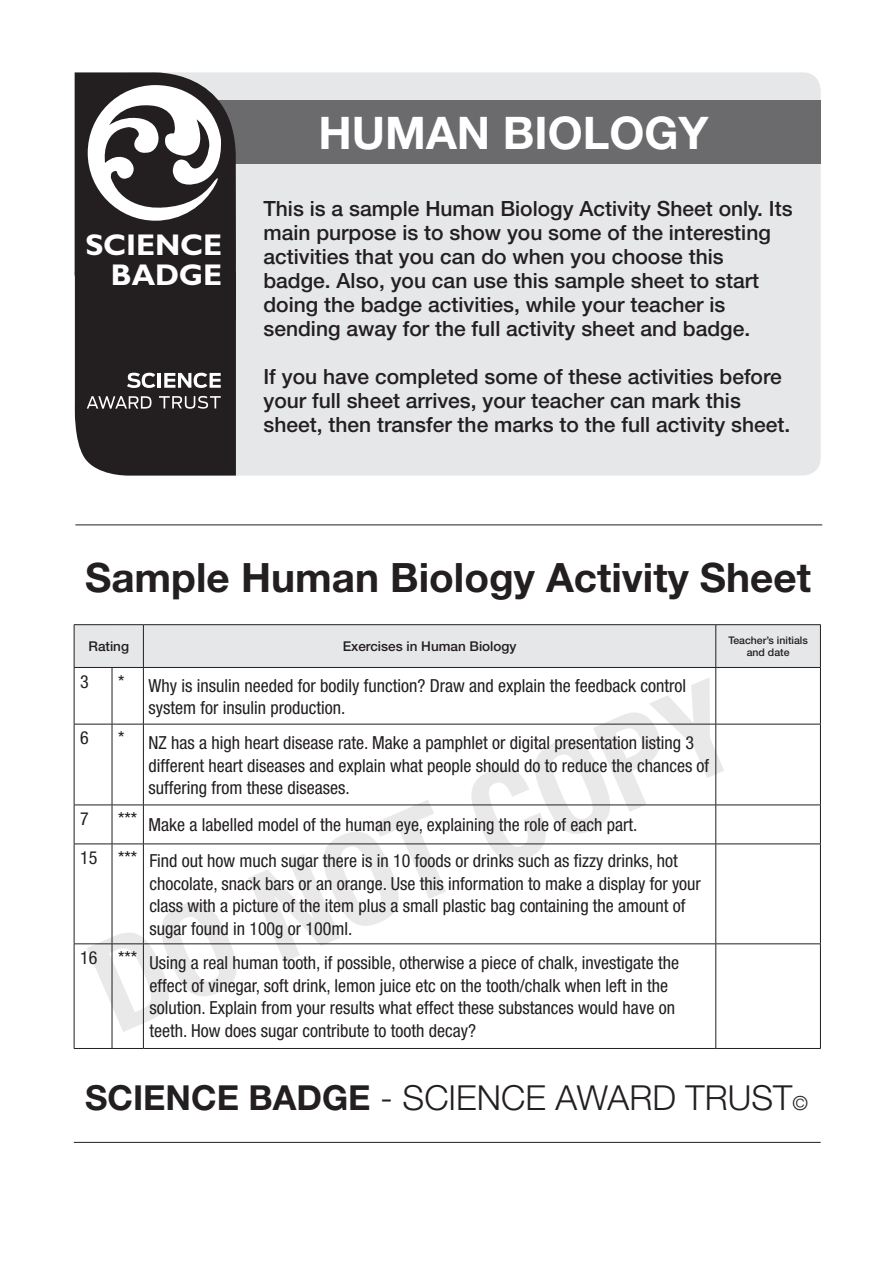
<style>
.page{position:relative;width:893px;height:1263px;background:#fff}
.page>*{position:absolute;margin:0;border:0;box-sizing:border-box;transform-origin:0 0}
.t1{font:700 45px "Helvetica Neue";color:#fff}
.t2{font:700 40.5px "Helvetica Neue";color:#231f20}
.t3{font:300 34.5px "Helvetica Neue";color:#231f20}
.t4{font:700 30px/30px "Gill Sans Std";letter-spacing:-.005em;color:#fff;text-align:right}
.t5{font:500 21px/24px "Helvetica Neue";color:#231f20}
.t6{font:condensed 18px/22.5px "Helvetica Neue";color:#231f20}
.t7{font:500 13.5px "Helvetica Neue";color:#231f20}
.t8{font:500 10.5px/12px "Helvetica Neue";color:#231f20;text-align:center}
.s1{font-weight:700}
.s2{font-size:19.5px}
</style>
<div class="page">
<div style="left:112px;top:72px;width:709px;height:404px;background:#e6e7e9;border-radius:18px"></div>
<div style="left:180px;top:100px;width:641px;height:63px;background:#6b6b6e"></div>
<div style="left:75px;top:625px;width:745px;height:42px;background:#e6e7e9"></div>
<hr style="left:74px;top:624px;width:38px;height:1px;background:#231f20">
<hr style="left:74px;top:625px;width:1px;height:42px;background:#231f20">
<hr style="left:112px;top:624px;width:31px;height:1px;background:#231f20">
<hr style="left:143px;top:624px;width:573px;height:1px;background:#231f20">
<hr style="left:143px;top:625px;width:1px;height:42px;background:#231f20">
<hr style="left:716px;top:624px;width:105px;height:1px;background:#231f20">
<hr style="left:715px;top:625px;width:1px;height:42px;background:#231f20">
<hr style="left:820px;top:625px;width:1px;height:42px;background:#231f20">
<hr style="left:716px;top:667px;width:105px;height:1px;background:#231f20">
<hr style="left:820px;top:668px;width:1px;height:56px;background:#231f20">
<hr style="left:716px;top:724px;width:105px;height:1px;background:#231f20">
<hr style="left:820px;top:724px;width:1px;height:81px;background:#231f20">
<hr style="left:716px;top:805px;width:105px;height:1px;background:#231f20">
<hr style="left:820px;top:805px;width:1px;height:39px;background:#231f20">
<hr style="left:74px;top:844px;width:38px;height:1px;background:#231f20">
<hr style="left:74px;top:844px;width:1px;height:99px;background:#231f20">
<hr style="left:716px;top:844px;width:105px;height:1px;background:#231f20">
<hr style="left:820px;top:844px;width:1px;height:99px;background:#231f20">
<hr style="left:74px;top:943px;width:38px;height:1px;background:#231f20">
<hr style="left:74px;top:944px;width:1px;height:104px;background:#231f20">
<hr style="left:112px;top:944px;width:1px;height:104px;background:#231f20">
<hr style="left:143px;top:944px;width:1px;height:104px;background:#231f20">
<hr style="left:716px;top:943px;width:105px;height:1px;background:#231f20">
<hr style="left:715px;top:944px;width:1px;height:104px;background:#231f20">
<hr style="left:820px;top:944px;width:1px;height:104px;background:#231f20">
<hr style="left:74px;top:1048px;width:38px;height:1px;background:#231f20">
<hr style="left:112px;top:1048px;width:31px;height:1px;background:#231f20">
<hr style="left:143px;top:1048px;width:573px;height:1px;background:#231f20">
<hr style="left:716px;top:1048px;width:105px;height:1px;background:#231f20">
<hr style="left:74px;top:667px;width:38px;height:1px;background:#231f20">
<hr style="left:74px;top:668px;width:1px;height:56px;background:#231f20">
<hr style="left:112px;top:667px;width:31px;height:1px;background:#231f20">
<hr style="left:112px;top:668px;width:1px;height:56px;background:#231f20">
<hr style="left:143px;top:667px;width:573px;height:1px;background:#231f20">
<hr style="left:143px;top:668px;width:1px;height:56px;background:#231f20">
<hr style="left:715px;top:668px;width:1px;height:56px;background:#231f20">
<hr style="left:74px;top:724px;width:38px;height:1px;background:#231f20">
<hr style="left:74px;top:724px;width:1px;height:81px;background:#231f20">
<hr style="left:74px;top:805px;width:38px;height:1px;background:#231f20">
<hr style="left:74px;top:805px;width:1px;height:39px;background:#231f20">
<svg style="left:75px;top:72px;width:161px;height:404px;background:#484546"></svg>
<hr style="left:75px;top:524px;width:747px;height:1px;background:#231f20">
<hr style="left:74px;top:1142px;width:747px;height:1px;background:#231f20">
<svg style="left:87px;top:677px;width:637px;height:355px"></svg>
<h3 class="t4" style="left:85px;top:230px;width:138px">SCIENCE<br>BADGE</h3>
<h1 class="t1" style="left:318px;top:105px;width:392px">HUMAN BIOLOGY</h1>
<p class="t5" style="left:263px;top:196px;width:531px">This is a sample Human Biology Activity Sheet only. Its main purpose is to show you some of the interesting activities that you can do when you choose this badge. Also, you can use this sample sheet to start doing the badge activities, while your teacher is sending away for the full activity sheet and badge.</p>
<p class="t5" style="left:263px;top:364px;width:528px">If you have completed some of these activities before your full sheet arrives, your teacher can mark this sheet, then transfer the marks to the full activity sheet.</p>
<h2 class="t2" style="left:85px;top:553px;width:727px">Sample Human Biology Activity Sheet</h2>
<p class="t7" style="left:88px;top:638px;width:42px">Rating</p>
<p class="t7" style="left:343px;top:638px;width:175px">Exercises in Human Biology</p>
<p class="t8" style="left:728px;top:634px;width:81px">Teacher’s initials and date</p>
<p class="t6" style="left:80px;top:670px;width:10px">3</p>
<p class="t6" style="left:149px;top:674px;width:539px;text-indent:-30px">* Why is insulin needed for bodily function? Draw and explain the feedback control system for insulin production.</p>
<p class="t6" style="left:80px;top:726px;width:10px">6</p>
<p class="t6" style="left:149px;top:731px;width:562px;text-indent:-30px">* NZ has a high heart disease rate. Make a pamphlet or digital presentation listing 3 different heart diseases and explain what people should do to reduce the chances of suffering from these diseases.</p>
<p class="t6" style="left:80px;top:807px;width:10px">7</p>
<p class="t6" style="left:80px;top:807px;width:599px;line-height:35.7px;text-align:center">*** Make a labelled model of the human eye, explaining the role of each part.<br>15 *** Find out how much sugar there is in 10 foods or drinks such as fizzy drinks, hot</p>
<p class="t6" style="left:149px;top:872px;width:553px">chocolate, snack bars or an orange. Use this information to make a display for your class with a picture of the item plus a small plastic bag containing the amount of sugar found in 100g or 100ml.</p>
<p class="t6" style="left:149px;top:952px;width:531px;text-indent:-69px">16 *** Using a real human tooth, if possible, otherwise a piece of chalk, investigate the effect of vinegar, soft drink, lemon juice etc on the tooth/chalk when left in the solution. Explain from your results what effect these substances would have on teeth. How does sugar contribute to tooth decay?</p>
<h3 class="t3" style="left:85px;top:1077px;width:724px"><span class="s1">SCIENCE BADGE</span> - SCIENCE AWARD TRUST<span class="s2">©</span></h3>
</div>
